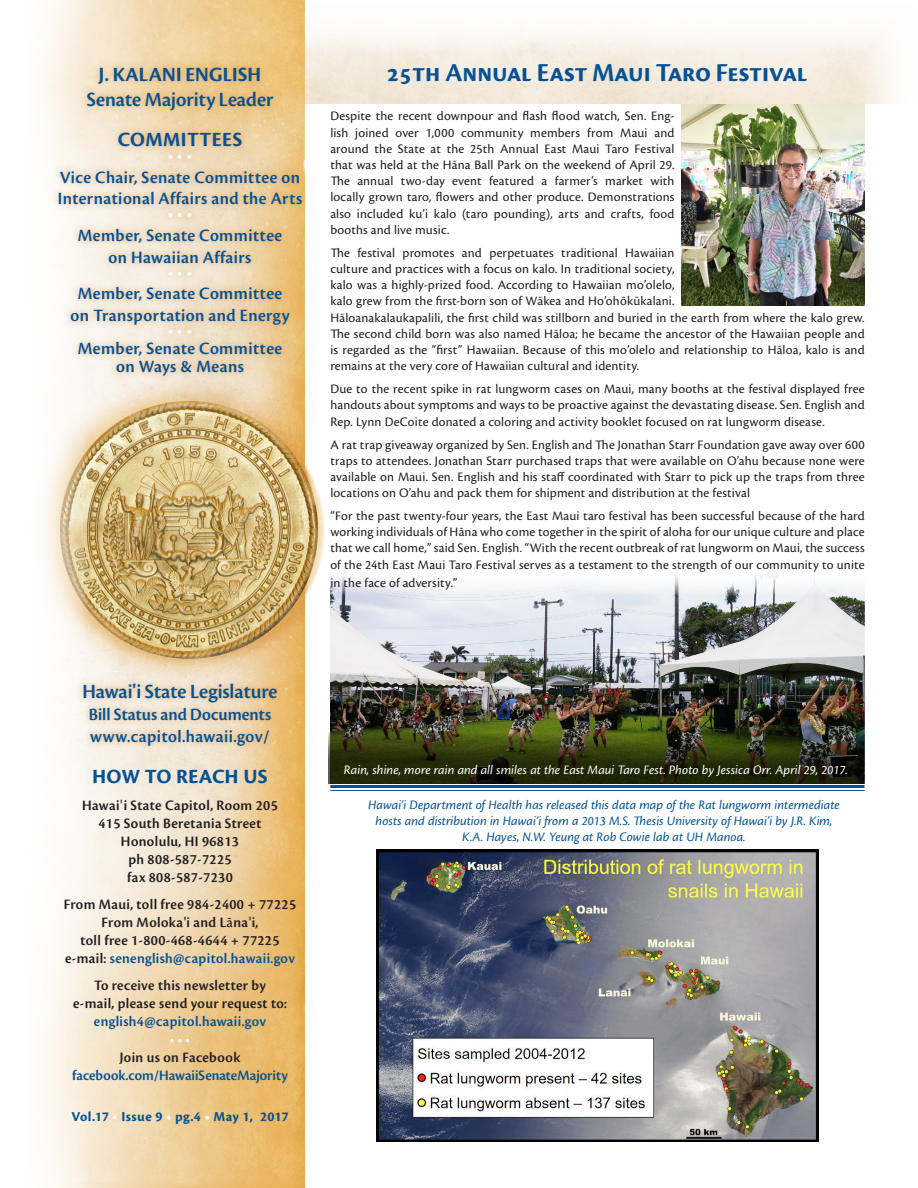
<style>
.page{position:relative;width:918px;height:1188px;background:#fff}
.page>*{position:absolute;margin:0;border:0;box-sizing:border-box;transform-origin:0 0}
.Senate_Headline{font:27px "Cronos Pro Bold Disp";color:#065294}
.Emphasis{font:21px "Cronos Pro Semibold Disp";color:#065294}
.Emphasis-2{font:21px "Cronos Pro Bold Disp";letter-spacing:.01em;color:#065294}
.t1{font:21px "Cronos Pro Bold Capt";letter-spacing:-.005em;color:#065294}
.Emphasis-3{font:21px "Cronos Pro Bold Subh";letter-spacing:.02em;color:#065294}
.Emphasis-4{font:18px/21.6px "Cronos Pro Semibold Disp";letter-spacing:.025em;color:#065294;text-align:center}
.Emphasis-5{font:18px "Cronos Pro Semibold Disp";color:#065294}
.Emphasis-6{font:18px "Cronos Pro Semibold Disp";color:#fff}
.t2{font:15px "Cronos Pro Semibold Disp";letter-spacing:.025em;color:#231f20}
.t3{font:15px "Cronos Pro Semibold Disp";letter-spacing:.02em;color:#065294}
.t4{font:15px "Cronos Pro Semibold Disp";color:#065294}
.Emphasis-7{font:15px "Cronos Pro Semibold Disp";color:#fff}
.Emphasis-8{font:700 14.25px "Cronos Pro";letter-spacing:.005em;color:#065294}
.Cronos_Paragraph{font:13.5px/16.2px "Cronos Pro";letter-spacing:.015em;color:#231f20;text-align:justify}
.t5{font:italic 13.5px/16.2px "Cronos Pro";color:#065294;text-align:center}
.t6{font:italic 13.5px "Cronos Pro";color:#fff}
.s1{color:#fff}
.s2{font-family:"Cronos Pro Bold Disp"}
.s3{font-family:"Calibri"}
.s4{font-family:"Cronos Pro"}
.s5{color:#231f20}
</style>
<div class="page">
<img style="left:681px;top:104px;width:183px;height:201px">
<img style="left:333px;top:574px;width:531px;height:158px">
<img style="left:377px;top:849px;width:442px;height:293px">
<img style="left:41px;top:0;width:292px;height:1188px">
<svg style="left:329px;top:732px;width:535px;height:51px;background:#2d3311"></svg>
<div style="left:51px;top:59px;width:259px;height:324px;background:#df943c;opacity:.75"></div>
<div style="left:75px;top:676px;width:210px;height:77px;background:#df943c;opacity:.75"></div>
<hr style="left:330px;top:785px;width:535px;height:3px;background:#065294">
<hr style="left:330px;top:790px;width:535px;height:1px;background:#065294">
<p class="Emphasis-2" style="left:99px;top:62px;width:164px">J. KALANI ENGLISH</p>
<p class="Emphasis" style="left:87px;top:87px;width:188px">Senate Majority Leader</p>
<p class="Emphasis-3" style="left:118px;top:128px;width:126px">COMMITTEES</p>
<p class="Emphasis-4" style="left:58px;top:145px;width:246px"><span class="s1">• • •<br></span>Vice Chair, Senate Committee on<br>International Affairs and the Arts</p>
<p class="Emphasis-6" style="left:168px;top:204px;width:26px">• • •</p>
<p class="Emphasis-4" style="left:78px;top:225px;width:206px">Member, Senate Committee</p>
<p class="Emphasis-4" style="left:108px;top:246px;width:145px">on Hawaiian Affairs</p>
<p class="Emphasis-6" style="left:168px;top:262px;width:26px">• • •</p>
<p class="Emphasis-4" style="left:78px;top:283px;width:206px">Member, Senate Committee</p>
<p class="Emphasis-4" style="left:71px;top:305px;width:220px">on Transportation and Energy</p>
<p class="Emphasis-6" style="left:168px;top:320px;width:26px">• • •</p>
<p class="Emphasis-4" style="left:78px;top:339px;width:206px;line-height:18px">Member, Senate Committee on Ways &amp; Means</p>
<p class="Senate_Headline" style="left:387px;top:57px;width:422px">25th Annual East Maui Taro Festival</p>
<p class="Cronos_Paragraph" style="left:330px;top:108px;width:346px">Despite the recent downpour and flash flood watch, Sen. Eng&shy;lish joined over 1,000 community members from Maui and around the State at the 25th Annual East Maui Taro Festival that was held at the Hāna Ball Park on the weekend of April 29.<br>The annual two-day event featured a farmer’s market with locally grown taro, flowers and other produce. Demonstrations also included ku’i kalo (taro pounding), arts and crafts, food booths and live music.</p>
<p class="Cronos_Paragraph" style="left:330px;top:245px;width:536px;text-align:left">The festival promotes and perpetuates traditional Hawaiian<br>culture and practices with a focus on kalo. In traditional society,<br>kalo was a highly-prized food. According to Hawaiian mo’olelo,<br>kalo grew from the first-born son of Wākea and Ho’ohōkūkalani.<br>Hāloanakalaukapalili, the first child was stillborn and buried in the earth from where the kalo grew.<br>The second child born was also named Hāloa; he became the ancestor of the Hawaiian people and is regarded as the “first” Hawaiian. Because of this mo’olelo and relationship to Hāloa, kalo is and remains at the very core of Hawaiian cultural and identity.</p>
<p class="Cronos_Paragraph" style="left:330px;top:381px;width:536px">Due to the recent spike in rat lungworm cases on Maui, many booths at the festival displayed free handouts about symptoms and ways to be proactive against the devastating disease. Sen. English and Rep. Lynn DeCoite donated a coloring and activity booklet focused on rat lungworm disease.</p>
<p class="Cronos_Paragraph" style="left:330px;top:436px;width:536px">A rat trap giveaway organized by Sen. English and The Jonathan Starr Foundation gave away over 600 traps to attendees. Jonathan Starr purchased traps that were available on O’ahu because none were available on Maui. Sen. English and his staff coordinated with Starr to pick up the traps from three locations on O’ahu and pack them for shipment and distribution at the festival</p>
<p class="Cronos_Paragraph" style="left:330px;top:508px;width:536px">“For the past twenty-four years, the East Maui taro festival has been successful because of the hard working individuals of Hāna who come together in the spirit of aloha for our unique culture and place that we call home,” said Sen. English. “With the recent outbreak of rat lungworm on Maui, the success of the 24th East Maui Taro Festival serves as a testament to the strength of our community to unite</p>
<p class="Cronos_Paragraph" style="left:330px;top:574px;width:129px">in the face of adversity.”</p>
<p class="Emphasis" style="left:82px;top:680px;width:197px">Hawai<span class="s2">'</span>i State Legislature</p>
<p class="Emphasis-5" style="left:89px;top:704px;width:184px">Bill Status and Documents</p>
<p class="Emphasis-4" style="left:90px;top:725px;width:181px">www.capitol.hawaii.gov/</p>
<p class="t1" style="left:92px;top:764px;width:177px">HOW TO REACH US</p>
<p class="t2" style="left:82px;top:797px;width:197px">Hawai<span class="s3">'</span>i State Capitol, Room 205</p>
<p class="t2" style="left:98px;top:815px;width:165px">415 South Beretania Street</p>
<p class="t2" style="left:121px;top:833px;width:120px">Honolulu, HI 96813</p>
<p class="t2" style="left:128px;top:851px;width:105px">ph 808-587-7225</p>
<p class="t2" style="left:127px;top:869px;width:107px">fax 808-587-7230</p>
<p class="t2" style="left:64px;top:896px;width:234px">From Maui, toll free 984-2400 + 77225</p>
<p class="t2" style="left:102px;top:914px;width:158px">From Moloka<span class="s3">'</span>i and L<span class="s4">ā</span>na<span class="s3">'</span>i,</p>
<p class="t2" style="left:80px;top:932px;width:201px">toll free 1-800-468-4644 + 77225</p>
<p class="t3" style="left:65px;top:950px;width:231px"><span class="s5">e-mail:</span> senenglish@capitol.hawaii.gov</p>
<p class="t2" style="left:94px;top:977px;width:173px">To receive this newsletter by</p>
<p class="t2" style="left:73px;top:995px;width:215px">e-mail, please send your request to:</p>
<p class="t3" style="left:94px;top:1013px;width:174px">english4@capitol.hawaii.gov</p>
<p class="Emphasis-7" style="left:170px;top:1031px;width:22px">• • •</p>
<p class="t2" style="left:120px;top:1049px;width:122px">Join us on Facebook</p>
<p class="t4" style="left:72px;top:1067px;width:217px">facebook.com/HawaiiSenateMajority</p>
<p class="Emphasis-8" style="left:71px;top:1109px;width:219px">Vol.17 <span class="s1">•</span> Issue 9 <span class="s1">•</span> pg.4 <span class="s1">•</span> May 1, 2017</p>
<p class="t6" style="left:344px;top:762px;width:506px">Rain, shine, more rain and all smiles at the East Maui Taro Fest. Photo by Jessica Orr. April 29, 2017.</p>
<p class="t5" style="left:368px;top:797px;width:473px">Hawai’i Department of Health has released this data map of the Rat lungworm intermediate hosts and distribution in Hawai’i from a 2013 M.S. Thesis University of Hawai’i by J.R. Kim,<br>K.A. Hayes, N.W. Yeung at Rob Cowie lab at UH Manoa.</p>
</div>
